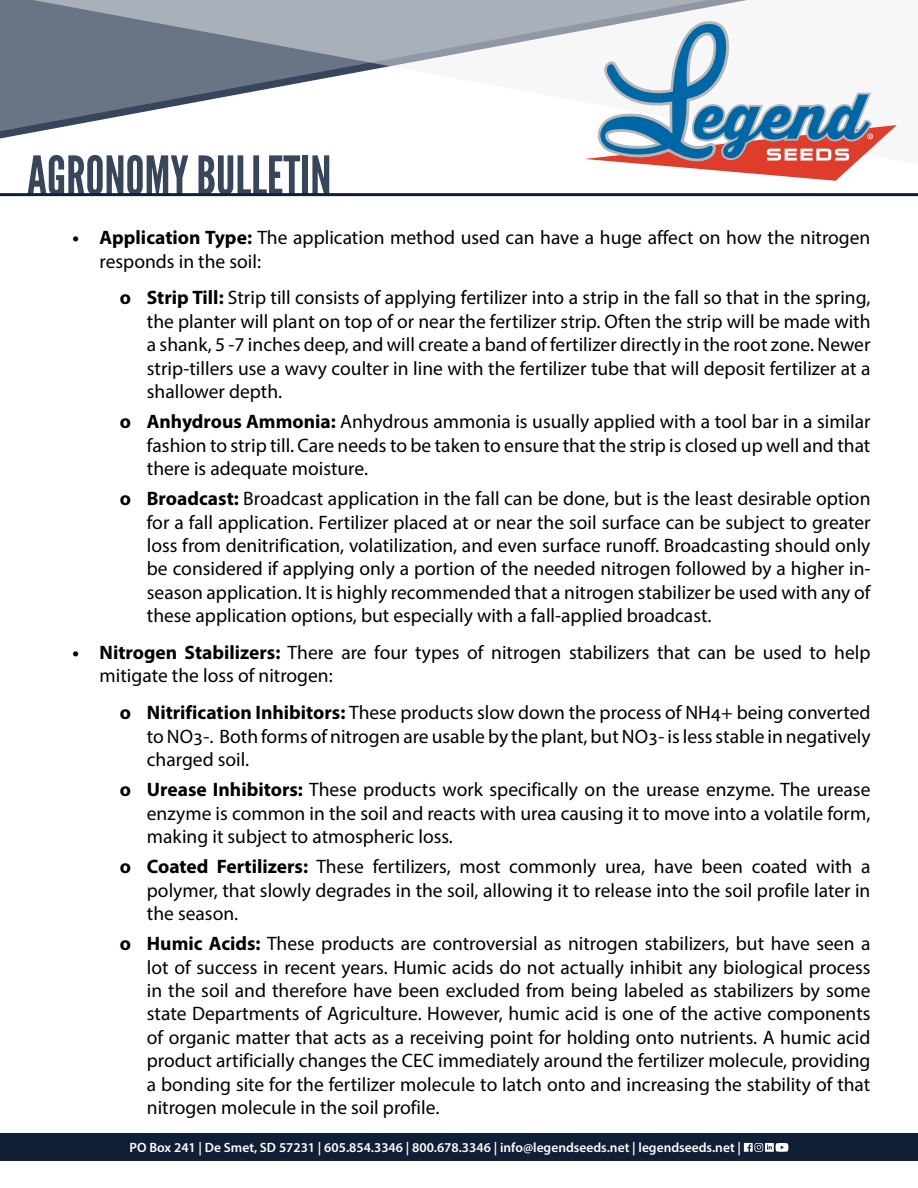
<style>
.page{position:relative;width:918px;height:1188px;background:#fff}
.page>*{position:absolute;margin:0;border:0;box-sizing:border-box;transform-origin:0 0}
.t1{font:53.4px "League Gothic";color:#38465c}
.t2{font:19.5px/23.4px "Myriad Pro";color:#000;text-align:justify}
.t3{font:600 13.5px "Myriad Pro";color:#fff}
.s1{font-weight:700}
</style>
<div class="page">
<hr style="left:0;top:193px;width:918px;height:3px;background:#101f35">
<svg style="left:0;top:0;width:747px;height:139px"></svg>
<div style="left:0;top:1134px;width:918px;height:27px;background:#101f35"></div>
<svg style="left:744px;top:1143px;width:44px;height:9px"></svg>
<svg style="left:584px;top:21px;width:313px;height:160px"></svg>
<p class="t1" style="left:27px;top:144px;width:306px">AGRONOMY BULLETIN</p>
<p class="t2" style="left:100px;top:226px;width:772px;text-indent:-27px"><span class="s1">• Application Type:</span> The application method used can have a huge affect on how the nitrogen responds in the soil:</p>
<p class="t2" style="left:147px;top:286px;width:725px;text-indent:-27px"><span class="s1">o Strip Till:</span> Strip till consists of applying fertilizer into a strip in the fall so that in the spring, the planter will plant on top of or near the fertilizer strip. Often the strip will be made with a shank, 5 -7 inches deep, and will create a band of fertilizer directly in the root zone. Newer strip-tillers use a wavy coulter in line with the fertilizer tube that will deposit fertilizer at a shallower depth.</p>
<p class="t2" style="left:147px;top:410px;width:725px;text-indent:-27px"><span class="s1">o Anhydrous Ammonia:</span> Anhydrous ammonia is usually applied with a tool bar in a similar fashion to strip till. Care needs to be taken to ensure that the strip is closed up well and that there is adequate moisture.</p>
<p class="t2" style="left:147px;top:487px;width:725px;text-indent:-27px"><span class="s1">o Broadcast:</span> Broadcast application in the fall can be done, but is the least desirable option for a fall application. Fertilizer placed at or near the soil surface can be subject to greater loss from denitrification, volatilization, and even surface runoff. Broadcasting should only be considered if applying only a portion of the needed nitrogen followed by a higher in&shy;season application. It is highly recommended that a nitrogen stabilizer be used with any of these application options, but especially with a fall-applied broadcast.</p>
<p class="t2" style="left:100px;top:640px;width:772px;text-indent:-27px"><span class="s1">• Nitrogen Stabilizers:</span> There are four types of nitrogen stabilizers that can be used to help mitigate the loss of nitrogen:</p>
<p class="t2" style="left:147px;top:701px;width:725px;text-indent:-27px"><span class="s1">o Nitrification Inhibitors:</span> These products slow down the process of NH4+ being converted to NO3-. Both forms of nitrogen are usable by the plant, but NO3- is less stable in negatively charged soil.</p>
<p class="t2" style="left:147px;top:778px;width:725px;text-indent:-27px"><span class="s1">o Urease Inhibitors:</span> These products work specifically on the urease enzyme. The urease enzyme is common in the soil and reacts with urea causing it to move into a volatile form, making it subject to atmospheric loss.</p>
<p class="t2" style="left:147px;top:855px;width:725px;text-indent:-27px"><span class="s1">o Coated Fertilizers:</span> These fertilizers, most commonly urea, have been coated with a polymer, that slowly degrades in the soil, allowing it to release into the soil profile later in the season.</p>
<p class="t2" style="left:147px;top:932px;width:725px;text-indent:-27px"><span class="s1">o Humic Acids:</span> These products are controversial as nitrogen stabilizers, but have seen a lot of success in recent years. Humic acids do not actually inhibit any biological process in the soil and therefore have been excluded from being labeled as stabilizers by some state Departments of Agriculture. However, humic acid is one of the active components of organic matter that acts as a receiving point for holding onto nutrients. A humic acid product artificially changes the CEC immediately around the fertilizer molecule, providing a bonding site for the fertilizer molecule to latch onto and increasing the stability of that nitrogen molecule in the soil profile.</p>
<p class="t3" style="left:130px;top:1139px;width:613px">PO Box 241 | De Smet, SD 57231 | 605.854.3346 | 800.678.3346 | info@legendseeds.net | legendseeds.net |</p>
</div>
